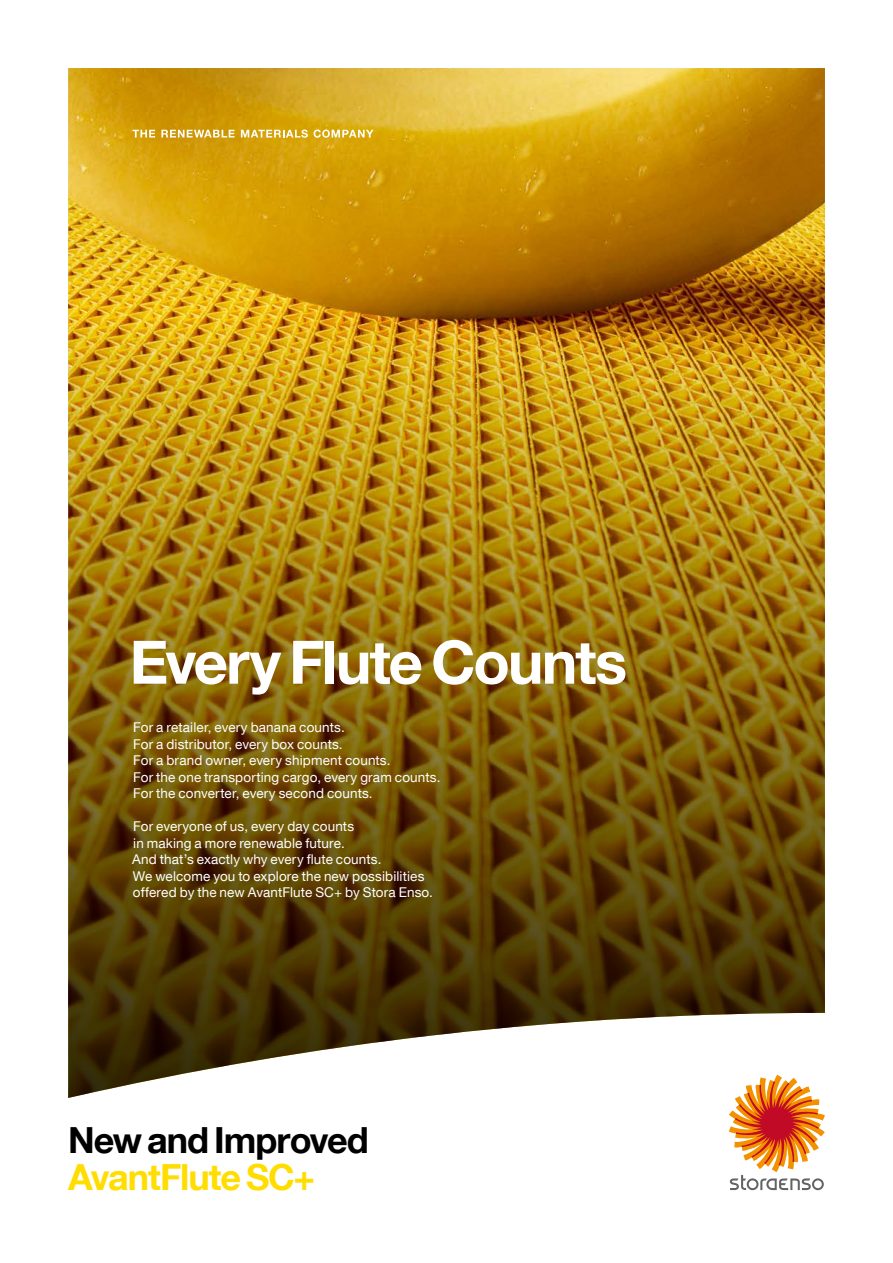
<style>
.page{position:relative;width:893px;height:1263px;background:#fff}
.page>*{position:absolute;margin:0;border:0;box-sizing:border-box;transform-origin:0 0}
.t1{font:700 60px "Helvetica Neue LT Com";letter-spacing:-.035em;color:#fff}
.t2{font:700 36px "Helvetica Neue LT Com";letter-spacing:-.025em;color:#000}
.t3{font:700 36px "Helvetica Neue LT Com";letter-spacing:-.03em;color:#fd0}
.t4{font:13.5px/16.5px "Helvetica Neue LT Com";letter-spacing:.01em;color:#fff}
</style>
<div class="page">
<img style="left:68px;top:68px;width:757px;height:251px">
<img style="left:68px;top:319px;width:757px;height:779px">
<svg style="left:729px;top:1075px;width:96px;height:115px"></svg>
<svg style="left:133px;top:130px;width:22px;height:8px"></svg>
<svg style="left:161px;top:130px;width:74px;height:8px"></svg>
<svg style="left:241px;top:130px;width:67px;height:8px"></svg>
<svg style="left:314px;top:130px;width:59px;height:8px"></svg>
<h1 class="t1" style="left:130px;top:624px;width:499px">Every Flute Counts</h1>
<p class="t4" style="left:133px;top:719px;width:309px">For a retailer, every banana counts.<br>For a distributor, every box counts.<br>For a brand owner, every shipment counts.<br>For the one transporting cargo, every gram counts.<br>For the converter, every second counts.</p>
<p class="t4" style="left:132px;top:818px;width:302px">For everyone of us, every day counts<br>in making a more renewable future.<br>And that’s exactly why every flute counts.<br>We welcome you to explore the new possibilities offered by the new AvantFlute SC+ by Stora Enso.</p>
<h2 class="t2" style="left:68px;top:1117px;width:302px">New and Improved</h2>
<h2 class="t3" style="left:68px;top:1154px;width:249px">AvantFlute SC+</h2>
</div>
